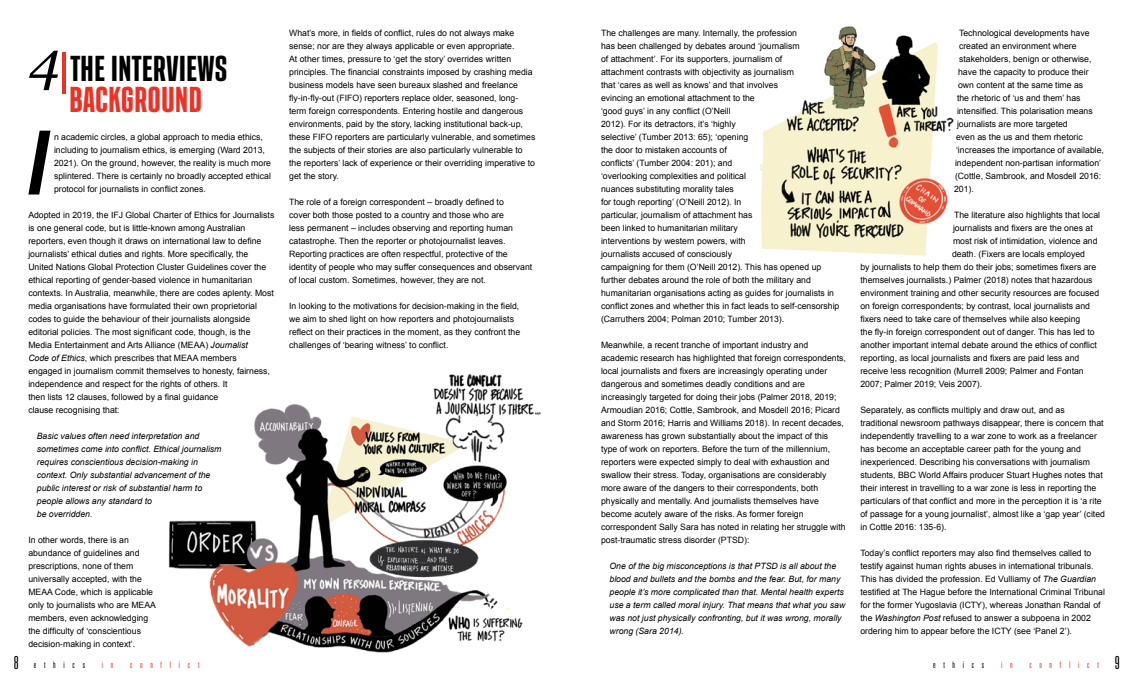
<style>
.page{position:relative;width:1134px;height:681px;background:#fff}
.page>*{position:absolute;margin:0;border:0;box-sizing:border-box;transform-origin:0 0}
.t1{font:italic 800 condensed 84px "HK Compression";color:#000}
.t2{font:800 condensed 33.1px/30.8px "HK Compression";color:#000;text-align:center}
.t3{font:300 ultra-condensed 18px "Univers";color:#000}
.t4{font:300 ultra-condensed 9px "Univers";letter-spacing:.86em;color:#ee3124}
.t5{font:300 ultra-condensed 9px "Univers";letter-spacing:.86em;color:#000}
.t6{font:8.7px/13px "Arial";color:#000}
.t7{font:italic 8.7px/13px "Arial";color:#000}
.s1{font-style:italic}
.s2{font-family:"Georgia";font-weight:400;font-style:italic;font-stretch:normal;font-size:55.1px}
.s3{font-size:55.1px;color:#ee3124}
.s4{color:#ee3124}
.s5{font-size:18px}
</style>
<div class="page">
<img style="left:760px;top:26px;width:194px;height:230px">
<img style="left:168px;top:373px;width:373px;height:280px">
<p class="t6" style="left:289px;top:26px;width:248px">What’s more, in fields of conflict, rules do not always make sense; nor are they always applicable or even appropriate.<br>At other times, pressure to ‘get the story’ overrides written principles. The financial constraints imposed by crashing media business models have seen bureaux slashed and freelance fly-in-fly-out (FIFO) reporters replace older, seasoned, long&shy;term foreign correspondents. Entering hostile and dangerous environments, paid by the story, lacking institutional back-up, these FIFO reporters are particularly vulnerable, and sometimes the subjects of their stories are also particularly vulnerable to the reporters’ lack of experience or their overriding imperative to get the story.</p>
<p class="t6" style="left:289px;top:195px;width:245px">The role of a foreign correspondent – broadly defined to<br>cover both those posted to a country and those who are<br>less permanent – includes observing and reporting human catastrophe. Then the reporter or photojournalist leaves.<br>Reporting practices are often respectful, protective of the identity of people who may suffer consequences and observant of local custom. Sometimes, however, they are not.</p>
<p class="t6" style="left:289px;top:299px;width:233px">In looking to the motivations for decision-making in the field, we aim to shed light on how reporters and photojournalists reflect on their practices in the moment, as they confront the challenges of ‘bearing witness’ to conflict.</p>
<p class="t6" style="left:601px;top:26px;width:240px">The challenges are many. Internally, the profession<br>has been challenged by debates around ‘journalism<br>of attachment’. For its supporters, journalism of<br>attachment contrasts with objectivity as journalism<br>that ‘cares as well as knows’ and that involves<br>evincing an emotional attachment to the<br>‘good guys’ in any conflict (O’Neill<br>2012). For its detractors, it’s ‘highly<br>selective’ (Tumber 2013: 65); ‘opening<br>the door to mistaken accounts of<br>conflicts’ (Tumber 2004: 201); and<br>‘overlooking complexities and political<br>nuances substituting morality tales<br>for tough reporting’ (O’Neill 2012). In<br>particular, journalism of attachment has<br>been linked to humanitarian military<br>interventions by western powers, with<br>journalists accused of consciously<br>campaigning for them (O’Neill 2012). This has opened up further debates around the role of both the military and humanitarian organisations acting as guides for journalists in conflict zones and whether this in fact leads to self-censorship (Carruthers 2004; Polman 2010; Tumber 2013).</p>
<p class="t6" style="left:601px;top:338px;width:246px">Meanwhile, a recent tranche of important industry and academic research has highlighted that foreign correspondents, local journalists and fixers are increasingly operating under dangerous and sometimes deadly conditions and are increasingly targeted for doing their jobs (Palmer 2018, 2019; Armoudian 2016; Cottle, Sambrook, and Mosdell 2016; Picard and Storm 2016; Harris and Williams 2018). In recent decades, awareness has grown substantially about the impact of this type of work on reporters. Before the turn of the millennium, reporters were expected simply to deal with exhaustion and swallow their stress. Today, organisations are considerably more aware of the dangers to their correspondents, both physically and mentally. And journalists themselves have become acutely aware of the risks. As former foreign correspondent Sally Sara has noted in relating her struggle with post-traumatic stress disorder (PTSD):</p>
<p class="t7" style="left:609px;top:559px;width:237px">One of the big misconceptions is that PTSD is all about the blood and bullets and the bombs and the fear. But, for many people it’s more complicated than that. Mental health experts use a term called moral injury. That means that what you saw was not just physically confronting, but it was wrong, morally wrong (Sara 2014).</p>
<p class="t6" style="left:959px;top:26px;width:132px">Technological developments have</p>
<p class="t6" style="left:959px;top:39px;width:119px">created an environment where</p>
<p class="t6" style="left:959px;top:52px;width:134px">stakeholders, benign or otherwise,</p>
<p class="t6" style="left:958px;top:65px;width:132px">have the capacity to produce their</p>
<p class="t6" style="left:958px;top:78px;width:127px">own content at the same time as</p>
<p class="t6" style="left:957px;top:91px;width:125px">the rhetoric of ‘us and them’ has</p>
<p class="t6" style="left:957px;top:104px;width:137px">intensified. This polarisation means</p>
<p class="t6" style="left:957px;top:117px;width:112px">journalists are more targeted</p>
<p class="t6" style="left:956px;top:130px;width:128px">even as the us and them rhetoric</p>
<p class="t6" style="left:956px;top:143px;width:149px">‘increases the importance of available,</p>
<p class="t6" style="left:955px;top:156px;width:148px">independent non-partisan information’</p>
<p class="t6" style="left:955px;top:169px;width:148px">(Cottle, Sambrook, and Mosdell 2016:</p>
<p class="t6" style="left:954px;top:182px;width:21px">201).</p>
<p class="t6" style="left:954px;top:208px;width:148px">The literature also highlights that local</p>
<p class="t6" style="left:953px;top:221px;width:141px">journalists and fixers are the ones at</p>
<p class="t6" style="left:953px;top:234px;width:146px">most risk of intimidation, violence and</p>
<p class="t6" style="left:952px;top:247px;width:134px">death. (Fixers are locals employed</p>
<p class="t6" style="left:860px;top:260px;width:237px">by journalists to help them do their jobs; sometimes fixers are</p>
<p class="t6" style="left:860px;top:273px;width:234px">themselves journalists.) Palmer (2018) notes that hazardous</p>
<p class="t6" style="left:860px;top:286px;width:240px">environment training and other security resources are focused</p>
<p class="t6" style="left:860px;top:299px;width:231px">on foreign correspondents; by contrast, local journalists and</p>
<p class="t6" style="left:860px;top:312px;width:222px">fixers need to take care of themselves while also keeping</p>
<p class="t6" style="left:860px;top:325px;width:236px">the fly-in foreign correspondent out of danger. This has led to</p>
<p class="t6" style="left:860px;top:338px;width:238px">another important internal debate around the ethics of conflict</p>
<p class="t6" style="left:860px;top:351px;width:221px">reporting, as local journalists and fixers are paid less and</p>
<p class="t6" style="left:860px;top:364px;width:225px">receive less recognition (Murrell 2009; Palmer and Fontan</p>
<p class="t6" style="left:860px;top:377px;width:123px">2007; Palmer 2019; Veis 2007).</p>
<p class="t6" style="left:860px;top:403px;width:246px">Separately, as conflicts multiply and draw out, and as<br>traditional newsroom pathways disappear, there is concern that independently travelling to a war zone to work as a freelancer has become an acceptable career path for the young and inexperienced. Describing his conversations with journalism students, BBC World Affairs producer Stuart Hughes notes that their interest in travelling to a war zone is less in reporting the particulars of that conflict and more in the perception it is ‘a rite of passage for a young journalist’, almost like a ‘gap year’ (cited in Cottle 2016: 135-6).</p>
<p class="t6" style="left:860px;top:546px;width:246px">Today’s conflict reporters may also find themselves called to testify against human rights abuses in international tribunals.<br>This has divided the profession. Ed Vulliamy of <span class="s1">The Guardian </span>testified at The Hague before the International Criminal Tribunal for the former Yugoslavia (ICTY), whereas Jonathan Randal of the <span class="s1">Washington Post</span> refused to answer a subpoena in 2002 ordering him to appear before the ICTY (see ‘Panel 2’).</p>
<p class="t5" style="left:933px;top:659px;width:53px">ethics</p>
<p class="t4" style="left:1001px;top:659px;width:13px">i n</p>
<p class="t4" style="left:1029px;top:659px;width:71px">conflict</p>
<h2 class="t2" style="left:28px;top:53px;width:200px"><span class="s2">4</span><span class="s3">|</span>THE INTERVIEWS<br><span class="s4">BACKGROUND</span></h2>
<p class="t6" style="left:54px;top:130px;width:219px">n academic circles, a global approach to media ethics, including to journalism ethics, is emerging (Ward 2013, 2021). On the ground, however, the reality is much more splintered. There is certainly no broadly accepted ethical protocol for journalists in conflict zones.</p>
<p class="t6" style="left:28px;top:208px;width:247px">Adopted in 2019, the IFJ Global Charter of Ethics for Journalists is one general code, but is little-known among Australian reporters, even though it draws on international law to define journalists’ ethical duties and rights. More specifically, the United Nations Global Protection Cluster Guidelines cover the ethical reporting of gender-based violence in humanitarian contexts. In Australia, meanwhile, there are codes aplenty. Most media organisations have formulated their own proprietorial codes to guide the behaviour of their journalists alongside editorial policies. The most significant code, though, is the Media Entertainment and Arts Alliance (MEAA) <span class="s1">Journalist<br>Code of Ethics</span>, which prescribes that MEAA members<br>engaged in journalism commit themselves to honesty, fairness, independence and respect for the rights of others. It<br>then lists 12 clauses, followed by a final guidance<br>clause recognising that:</p>
<p class="t7" style="left:37px;top:429px;width:186px">Basic values often need interpretation and sometimes come into conflict. Ethical journalism requires conscientious decision-making in context. Only substantial advancement of the public interest or risk of substantial harm to people allows any standard to<br>be overridden.</p>
<p class="t6" style="left:28px;top:533px;width:129px">In other words, there is an abundance of guidelines and prescriptions, none of them universally accepted, with the<br>MEAA Code, which is applicable only to journalists who are MEAA members, even acknowledging the difficulty of ‘conscientious decision-making in context’.</p>
<h1 class="t1" style="left:29px;top:110px;width:20px">i</h1>
<p class="t5" style="left:14px;top:659px;width:73px"><span class="s5">8</span> ethics</p>
<p class="t4" style="left:102px;top:659px;width:13px">i n</p>
<p class="t4" style="left:130px;top:659px;width:71px">conflict</p>
<h3 class="t3" style="left:1115px;top:653px;width:6px">9</h3>
</div>
